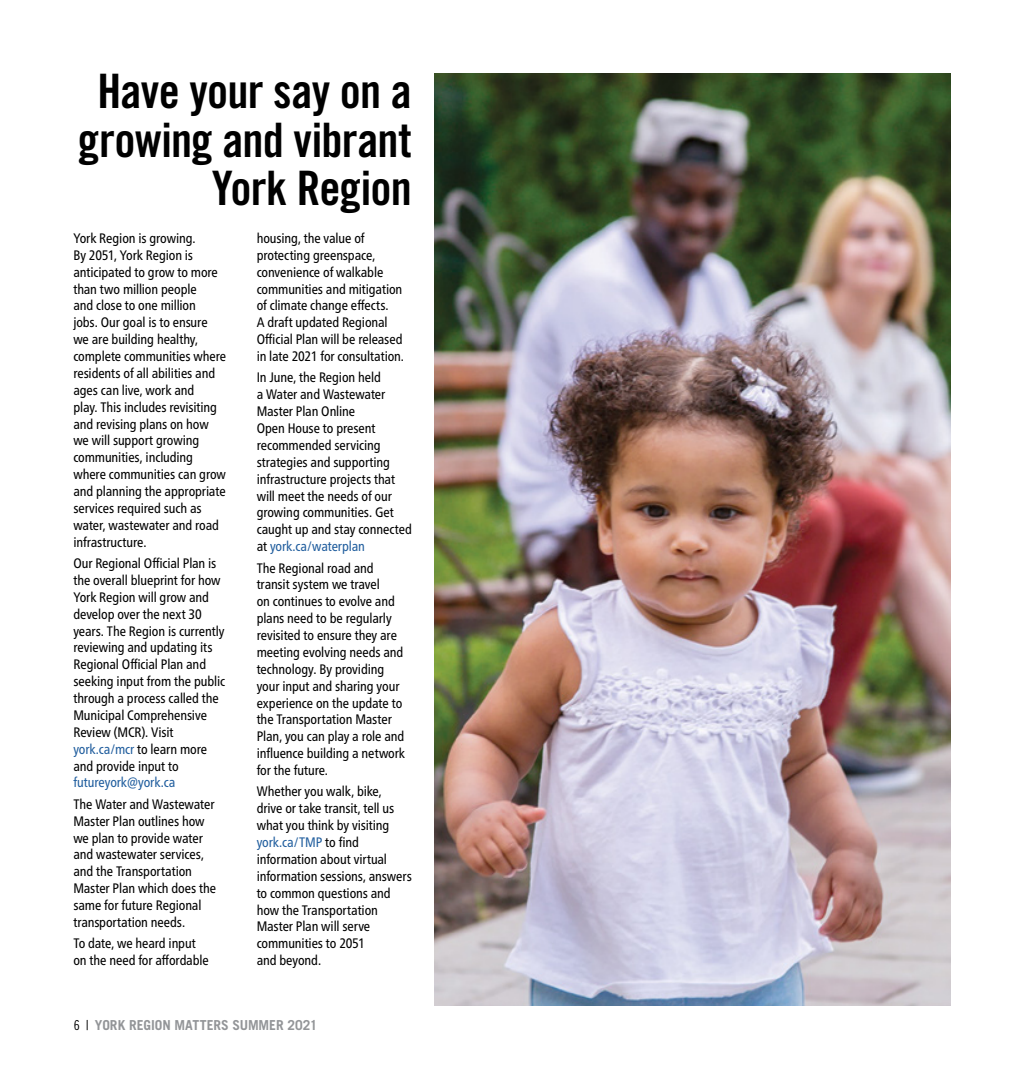
<style>
.page{position:relative;width:1024px;height:1080px;background:#fff}
.page>*{position:absolute;margin:0;border:0;box-sizing:border-box;transform-origin:0 0}
.t1{font:47.5px/48.8px "Trade Gothic LT Pro Bd Cn 20";letter-spacing:-.015em;color:#000;text-align:right}
.t2{font:condensed 13.75px/16.9px "Frutiger Neue LT Pro";letter-spacing:-.01em;color:#000}
.t3{font:700 13.75px "Trade Gothic LT Pro";letter-spacing:-.005em;color:#939598}
.s1{color:#215e9e}
.s2{font-family:"Trade Gothic LT Pro Cn 18";font-weight:400;color:#000}
</style>
<div class="page">
<img style="left:434px;top:74px;width:516px;height:932px">
<h1 class="t1" style="left:78px;top:66px;width:335px">Have your say on a growing and vibrant<br>York Region</h1>
<p class="t2" style="left:73px;top:230px;width:154px">York Region is growing.<br>By 2051, York Region is anticipated to grow to more than two million people<br>and close to one million<br>jobs. Our goal is to ensure we are building healthy, complete communities where residents of all abilities and ages can live, work and<br>play. This includes revisiting and revising plans on how we will support growing communities, including where communities can grow and planning the appropriate services required such as water, wastewater and road infrastructure.</p>
<p class="t2" style="left:73px;top:555px;width:153px">Our Regional Official Plan is the overall blueprint for how<br>York Region will grow and develop over the next 30 years. The Region is currently reviewing and updating its<br>Regional Official Plan and seeking input from the public through a process called the<br>Municipal Comprehensive<br>Review (MCR). Visit <span class="s1">york.ca/mcr</span> to learn more and provide input to <span class="s1">futureyork@york.ca</span></p>
<p class="t2" style="left:73px;top:795px;width:144px">The Water and Wastewater<br>Master Plan outlines how we plan to provide water and wastewater services, and the Transportation<br>Master Plan which does the same for future Regional transportation needs.</p>
<p class="t2" style="left:73px;top:935px;width:137px">To date, we heard input on the need for affordable</p>
<p class="t2" style="left:257px;top:230px;width:149px">housing, the value of protecting greenspace, convenience of walkable communities and mitigation of climate change effects.<br>A draft updated Regional<br>Official Plan will be released in late 2021 for consultation.</p>
<p class="t2" style="left:257px;top:369px;width:157px">In June, the Region held<br>a Water and Wastewater<br>Master Plan Online<br>Open House to present recommended servicing strategies and supporting infrastructure projects that will meet the needs of our growing communities. Get caught up and stay connected at <span class="s1">york.ca/waterplan</span></p>
<p class="t2" style="left:257px;top:559px;width:150px">The Regional road and transit system we travel<br>on continues to evolve and plans need to be regularly revisited to ensure they are meeting evolving needs and technology. By providing your input and sharing your experience on the update to the Transportation Master<br>Plan, you can play a role and influence building a network for the future.</p>
<p class="t2" style="left:257px;top:783px;width:157px">Whether you walk, bike,<br>drive or take transit, tell us what you think by visiting <span class="s1">york.ca/TMP</span> to find information about virtual information sessions, answers to common questions and how the Transportation<br>Master Plan will serve communities to 2051<br>and beyond.</p>
<p class="t3" style="left:74px;top:1016px;width:245px"><span class="s2">6 |</span> YORK REGION MATTERS SUMMER 2021</p>
</div>
